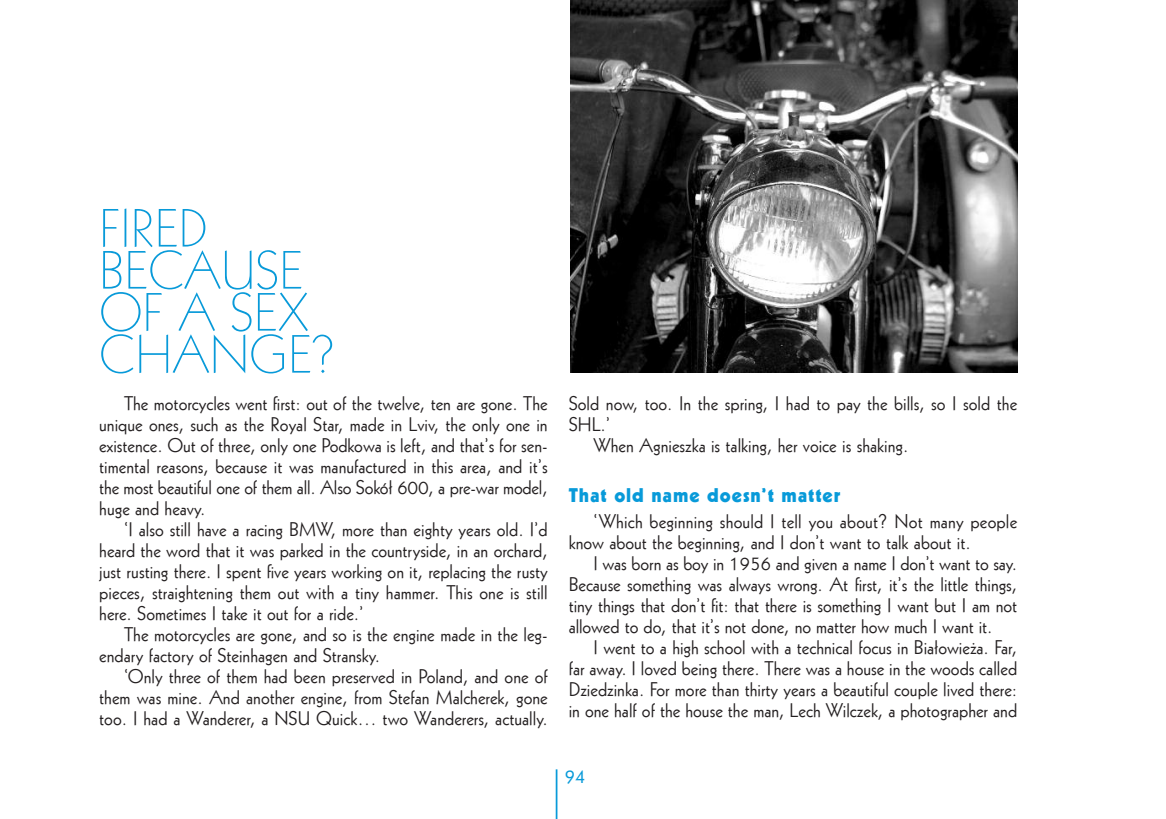
<style>
.page{position:relative;width:1166px;height:819px;background:#fff}
.page>*{position:absolute;margin:0;border:0;box-sizing:border-box;transform-origin:0 0}
.t1{font:52.5px/42px "Geometric 231 Lt EU";color:#089ad9}
.t2{font:19.25px/21px "Geometric 231 EU";color:#231f20;text-align:justify}
.t3{font:19.25px "Geometric 231 Hv EU";letter-spacing:.05em;color:#089ad9}
.t4{font:17.5px "Futura EU";color:#089ad9}
</style>
<div class="page">
<hr style="left:556px;top:769px;width:1px;height:50px;background:#089ad9">
<img style="left:570px;top:0;width:447px;height:372px">
<h1 class="t1" style="left:99px;top:206px;width:238px">FIRED<br>BECAUSE<br>OF A SEX<br>CHANGE?</h1>
<p class="t2" style="left:99px;top:392px;width:450px;text-indent:25px">The motorcycles went first: out of the twelve, ten are gone. The unique ones, such as the Royal Star, made in Lviv, the only one in existence. Out of three, only one Podkowa is left, and that’s for sen&shy;timental reasons, because it was manufactured in this area, and it’s the most beautiful one of them all. Also Sokół 600, a pre-war model, huge and heavy.</p>
<p class="t2" style="left:99px;top:518px;width:450px;text-indent:25px">‘I also still have a racing BMW, more than eighty years old. I’d heard the word that it was parked in the countryside, in an orchard, just rusting there. I spent five years working on it, replacing the rusty pieces, straightening them out with a tiny hammer. This one is still here. Sometimes I take it out for a ride.’</p>
<p class="t2" style="left:99px;top:623px;width:450px;text-indent:25px">The motorcycles are gone, and so is the engine made in the leg&shy;endary factory of Steinhagen and Stransky.</p>
<p class="t2" style="left:99px;top:665px;width:450px;text-indent:25px">‘Only three of them had been preserved in Poland, and one of them was mine. And another engine, from Stefan Malcherek, gone too. I had a Wanderer, a NSU Quick… two Wanderers, actually.</p>
<p class="t2" style="left:569px;top:392px;width:450px">Sold now, too. In the spring, I had to pay the bills, so I sold the</p>
<p class="t2" style="left:569px;top:413px;width:43px">SHL.’</p>
<p class="t2" style="left:593px;top:434px;width:316px">When Agnieszka is talking, her voice is shaking.</p>
<p class="t3" style="left:569px;top:483px;width:273px">That old name doesn’t matter</p>
<p class="t2" style="left:569px;top:510px;width:450px;text-indent:25px">‘Which beginning should I tell you about? Not many people know about the beginning, and I don’t want to talk about it.</p>
<p class="t2" style="left:569px;top:552px;width:450px;text-indent:25px">I was born as boy in 1956 and given a name I don’t want to say.<br>Because something was always wrong. At first, it’s the little things, tiny things that don’t fit: that there is something I want but I am not allowed to do, that it’s not done, no matter how much I want it.</p>
<p class="t2" style="left:569px;top:636px;width:450px;text-indent:25px">I went to a high school with a technical focus in Białowieża. Far, far away. I loved being there. There was a house in the woods called Dziedzinka. For more than thirty years a beautiful couple lived there: in one half of the house the man, Lech Wilczek, a photographer and</p>
<p class="t4" style="left:565px;top:765px;width:22px">94</p>
</div>
